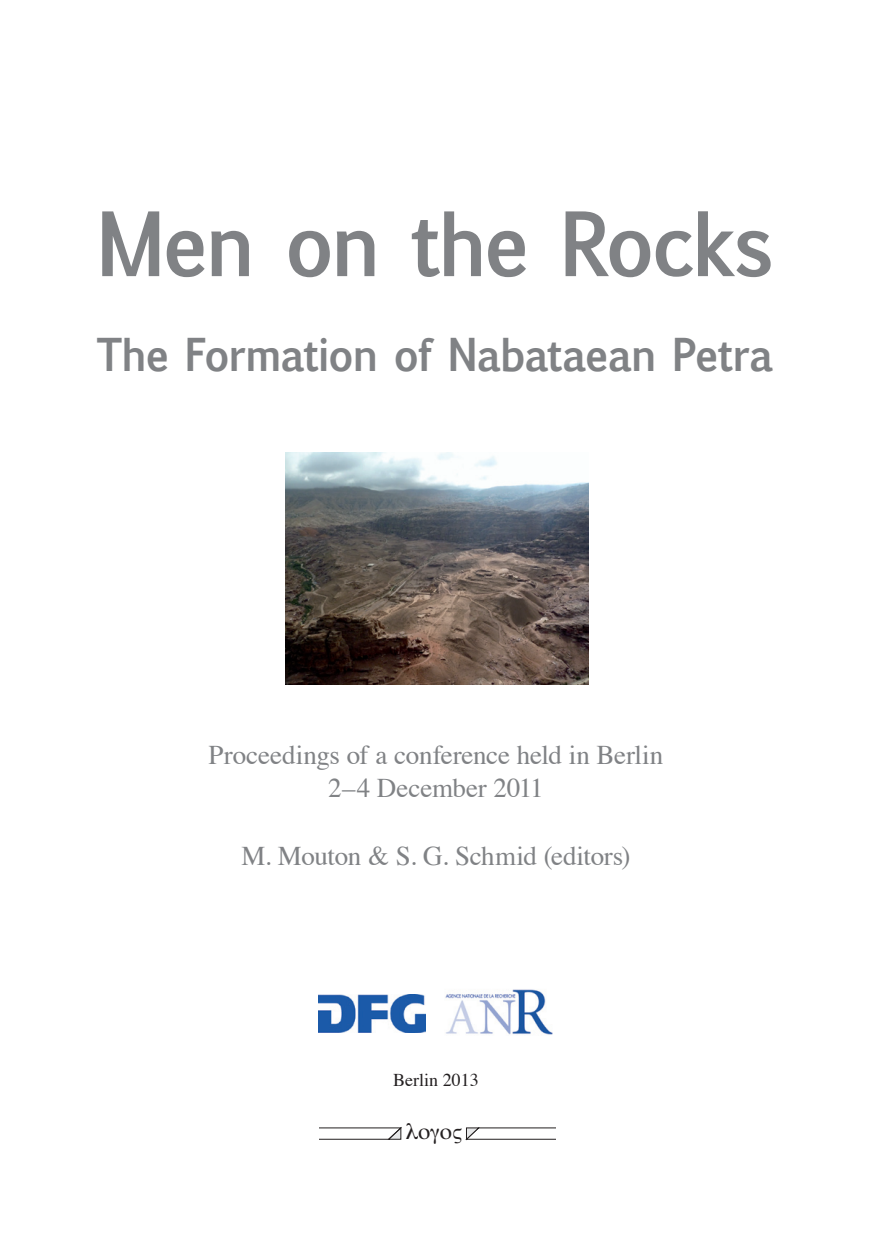
<style>
.page{position:relative;width:872px;height:1246px;background:#fff}
.page>*{position:absolute;margin:0;border:0;box-sizing:border-box;transform-origin:0 0}
.t1{font:700 84.6px "Euphemia UCAS";letter-spacing:-.045em;color:#808285;scale:.93 1}
.t2{font:700 43.35px "Euphemia UCAS";letter-spacing:-.03em;color:#808285;scale:.93 1}
.t3{font:27px/33px "Times";letter-spacing:-.01em;color:#808285;text-align:center}
.t4{font:18px "Times";color:#231f20}
</style>
<div class="page">
<img style="left:445px;top:989px;width:108px;height:46px">
<img style="left:286px;top:452px;width:302px;height:233px">
<img style="left:319px;top:995px;width:107px;height:37px">
<svg style="left:319px;top:1127px;width:236px;height:14px"></svg>
<h1 class="t1" style="left:96px;top:180px;width:729px">Men on the Rocks</h1>
<h2 class="t2" style="left:96px;top:322px;width:729px">The Formation of Nabataean Petra</h2>
<p class="t3" style="left:208px;top:736px;width:456px">Proceedings of a conference held in Berlin<br>2–4 December 2011</p>
<p class="t3" style="left:241px;top:837px;width:390px">M. Mouton &amp; S. G. Schmid (editors)</p>
<p class="t4" style="left:393px;top:1063px;width:87px">Berlin 2013</p>
</div>
